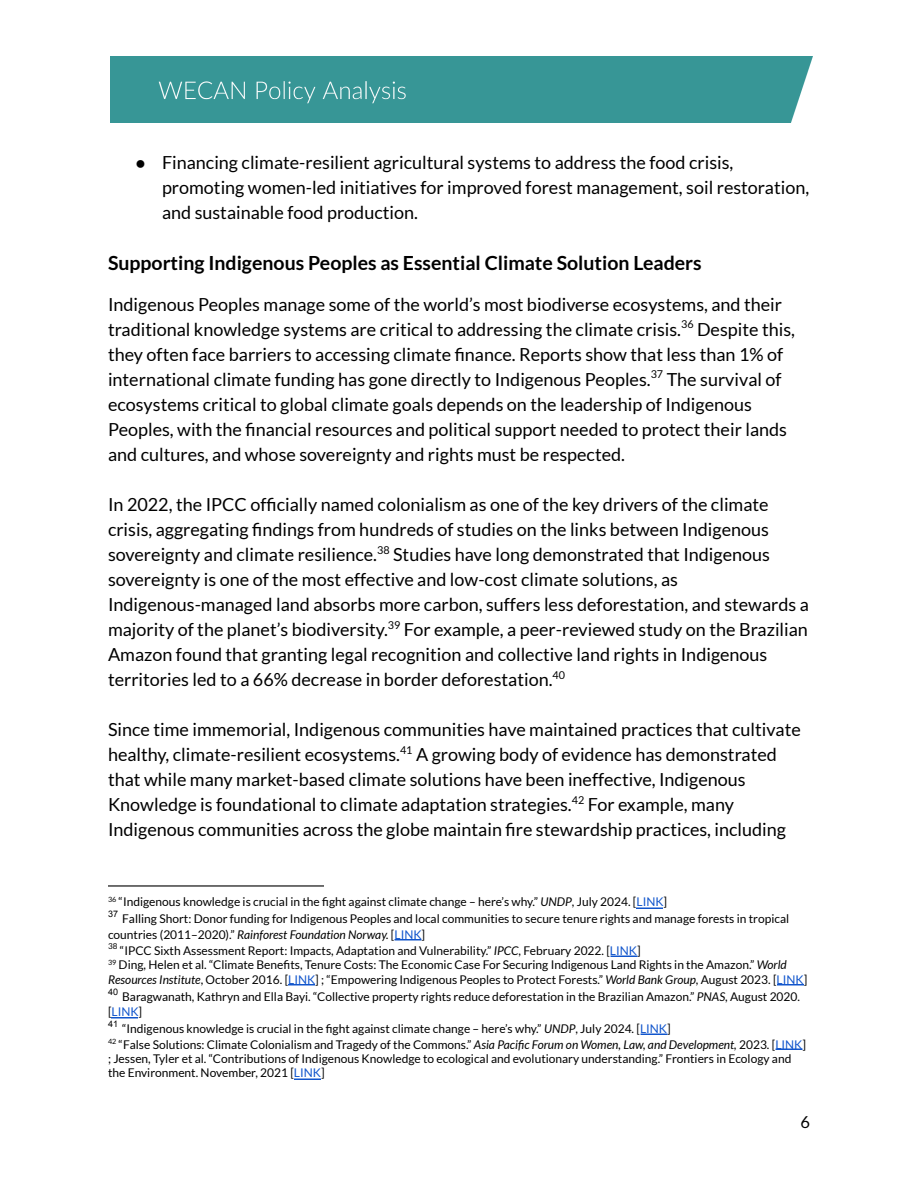
<style>
.page{position:relative;width:918px;height:1188px;background:#fff}
.page>*{position:absolute;margin:0;border:0;box-sizing:border-box;transform-origin:0 0}
.t1{font:700 19.5px "Lato";color:#000}
.t2{font:18px/25px "Lato";color:#000}
.t3{font:16.5px "Lato";color:#000}
.t4{font:12px/14.4px "Lato";color:#000}
.t5{font:9px "Arial";color:#000}
.s1{font-family:"Arial"}
.s2{font-style:italic}
.s3{color:#15c}
</style>
<div class="page">
<hr style="left:108px;top:885px;width:216px;height:2px;background:#000">
<svg style="left:775px;top:1049px;width:27px;height:1px"></svg>
<svg style="left:294px;top:1079px;width:27px;height:1px"></svg>
<svg style="left:641px;top:1034px;width:27px;height:1px"></svg>
<svg style="left:111px;top:1017px;width:27px;height:1px"></svg>
<svg style="left:288px;top:984px;width:27px;height:1px"></svg>
<svg style="left:777px;top:984px;width:27px;height:1px"></svg>
<hr style="left:610px;top:955px;width:27px;height:2px;background:#15c">
<svg style="left:395px;top:939px;width:26px;height:1px"></svg>
<svg style="left:636px;top:908px;width:27px;height:1px"></svg>
<div style="left:110px;top:56px;width:702px;height:67px;background:#379696"></div>
<p class="t2" style="left:162px;top:149px;width:649px;text-indent:-27px"><span class="s1">●</span> Financing climate-resilient agricultural systems to address the food crisis, promoting women-led initiatives for improved forest management, soil restoration, and sustainable food production.</p>
<p class="t1" style="left:108px;top:251px;width:595px">Supporting Indigenous Peoples as Essential Climate Solution Leaders</p>
<p class="t2" style="left:108px;top:291px;width:688px">Indigenous Peoples manage some of the world’s most biodiverse ecosystems, and their traditional knowledge systems are critical to addressing the climate crisis.<sup>36</sup> Despite this, they often face barriers to accessing climate fi nance. Reports show that less than 1% of international climate funding has gone directly to Indigenous Peoples.<sup>37</sup> The survival of ecosystems critical to global climate goals depends on the leadership of Indigenous Peoples, with the fi nancial resources and political support needed to protect their lands and cultures, and whose sovereignty and rights must be respected.</p>
<p class="t2" style="left:108px;top:491px;width:702px">In 2022, the IPCC officially named colonialism as one of the key drivers of the climate crisis, aggregating fi ndings from hundreds of studies on the links between Indigenous sovereignty and climate resilience.<sup>38</sup> Studies have long demonstrated that Indigenous sovereignty is one of the most effective and low-cost climate solutions, as Indigenous-managed land absorbs more carbon, suffers less deforestation, and stewards a majority of the planet’s biodiversity.<sup>39</sup> For example, a peer-reviewed study on the Brazilian Amazon found that granting legal recognition and collective land rights in Indigenous territories led to a 66% decrease in border deforestation.<sup>40</sup></p>
<p class="t2" style="left:108px;top:716px;width:694px">Since time immemorial, Indigenous communities have maintained practices that cultivate healthy, climate-resilient ecosystems.<sup>41</sup> A growing body of evidence has demonstrated that while many market-based climate solutions have been ineffective, Indigenous Knowledge is foundational to climate adaptation strategies.<sup>42</sup> For example, many Indigenous communities across the globe maintain fi re stewardship practices, including</p>
<p class="t4" style="left:108px;top:895px;width:561px"><sup>36</sup> “Indigenous knowledge is crucial in the fight against climate change – here’s why.” <span class="s2">UNDP</span>, July 2024. [<span class="s3">LINK</span>]</p>
<p class="t5" style="left:108px;top:909px;width:12px">37</p>
<p class="t4" style="left:108px;top:911px;width:683px;line-height:15.5px;text-indent:14px">Falling Short: Donor funding for Indigenous Peoples and local communities to secure tenure rights and manage forests in tropical countries (2011–2020).” <span class="s2">Rainforest Foundation Norway.</span> [<span class="s3">LINK</span>]</p>
<p class="t4" style="left:108px;top:943px;width:534px"><sup>38</sup> “IPCC Sixth Assessment Report: Impacts, Adaptation and Vulnerability.” <span class="s2">IPCC</span>, February 2022. [<span class="s3">LINK</span>]</p>
<p class="t4" style="left:108px;top:958px;width:701px"><sup>39</sup> Ding, Helen et al. “Climate Benefits, Tenure Costs: The Economic Case For Securing Indigenous Land Rights in the Amazon.” <span class="s2">World<br>Resources Institute</span>, October 2016. [<span class="s3">LINK</span>] ; “Empowering Indigenous Peoples to Protect Forests.” <span class="s2">World Bank Group</span>, August 2023. [<span class="s3">LINK</span>]</p>
<p class="t5" style="left:108px;top:987px;width:12px">40</p>
<p class="t4" style="left:108px;top:988px;width:694px;line-height:15.5px;text-indent:14px">Baragwanath, Kathryn and Ella Bayi. “Collective property rights reduce deforestation in the Brazilian Amazon.” <span class="s2">PNAS</span>, August 2020. [<span class="s3">LINK</span>]</p>
<p class="t5" style="left:108px;top:1019px;width:12px">41</p>
<p class="t4" style="left:122px;top:1021px;width:550px">“Indigenous knowledge is crucial in the fight against climate change – here’s why.” <span class="s2">UNDP</span>, July 2024. [<span class="s3">LINK</span>]</p>
<p class="t4" style="left:108px;top:1037px;width:700px"><sup>42</sup> “False Solutions: Climate Colonialism and Tragedy of the Commons.” <span class="s2">Asia Pacific Forum on Women, Law, and Development,</span> 2023. [<span class="s3">LINK</span>] ; Jessen, Tyler et al. “Contributions of Indigenous Knowledge to ecological and evolutionary understanding.” Frontiers in Ecology and the Environment. November, 2021 [<span class="s3">LINK</span>]</p>
<p class="t3" style="left:800px;top:1111px;width:11px">6</p>
</div>
